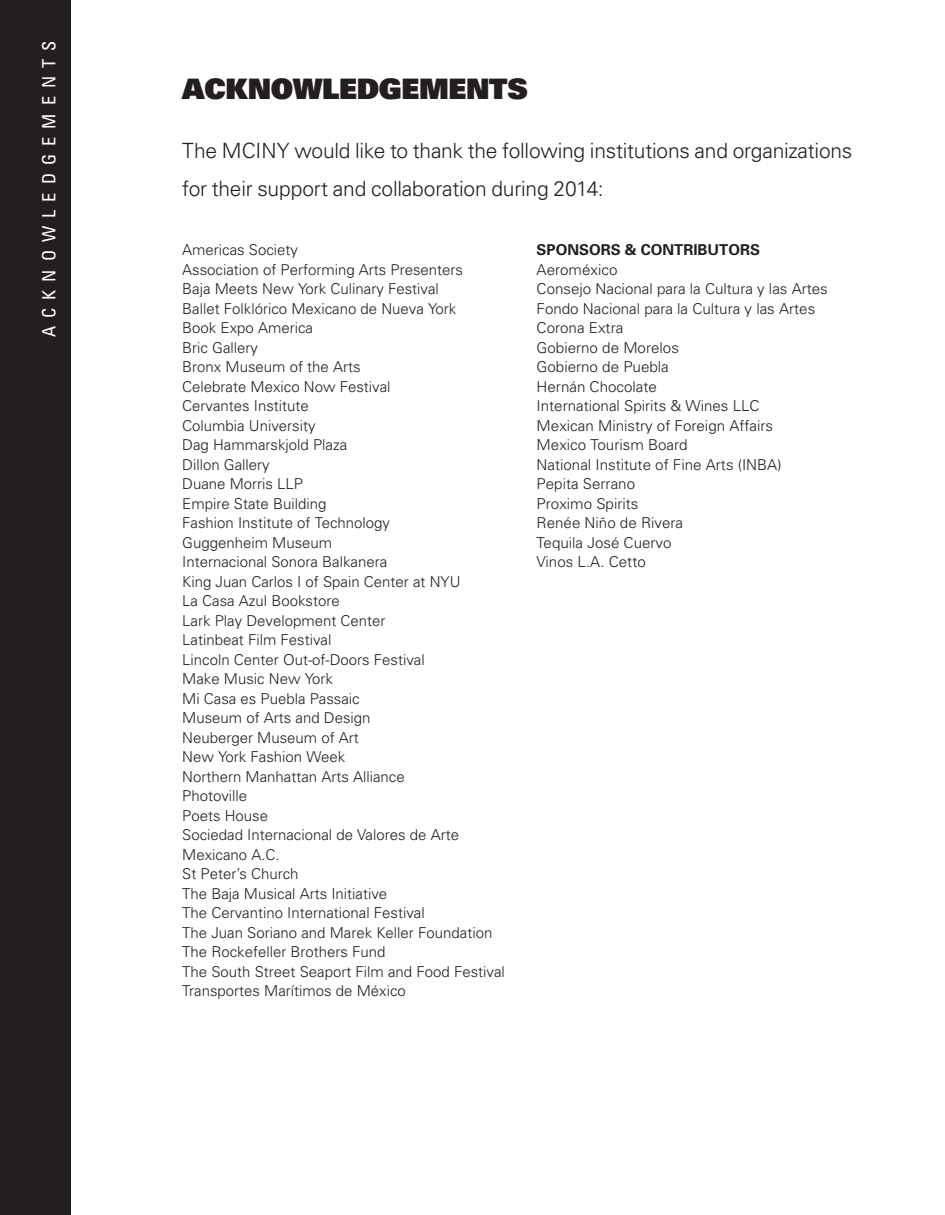
<style>
.page{position:relative;width:945px;height:1215px;background:#fff}
.page>*{position:absolute;margin:0;border:0;box-sizing:border-box;transform-origin:0 0}
.t1{font:900 28.2px "Univers";letter-spacing:-.01em;color:#231f20}
.t2{font:300 21px/39px "Univers";letter-spacing:-.01em;color:#231f20}
.t3{font:condensed 18.3px "Univers";letter-spacing:.44em;color:#fff}
.t4{font:300 15px/19.5px "Univers";color:#231f20}
.t5{font:700 15px "Univers";color:#231f20}
</style>
<div class="page">
<div style="left:0;top:0;width:70px;height:1215px;background:#231f20"></div>
<p class="t3" style="left:37px;top:337px;width:298px;rotate:-90deg">ACKNOWLEDGEMENTS</p>
<h1 class="t1" style="left:182px;top:70px;width:347px">ACKNOWLEDGEMENTS</h1>
<h2 class="t2" style="left:182px;top:130px;width:672px">The MCINY would like to thank the following institutions and organizations for their support and collaboration during 2014:</h2>
<p class="t4" style="left:182px;top:240px;width:324px">Americas Society<br>Association of Performing Arts Presenters<br>Baja Meets New York Culinary Festival<br>Ballet Folklórico Mexicano de Nueva York<br>Book Expo America<br>Bric Gallery<br>Bronx Museum of the Arts<br>Celebrate Mexico Now Festival<br>Cervantes Institute<br>Columbia University<br>Dag Hammarskjold Plaza<br>Dillon Gallery<br>Duane Morris LLP<br>Empire State Building<br>Fashion Institute of Technology<br>Guggenheim Museum<br>Internacional Sonora Balkanera<br>King Juan Carlos I of Spain Center at NYU<br>La Casa Azul Bookstore<br>Lark Play Development Center<br>Latinbeat Film Festival<br>Lincoln Center Out-of-Doors Festival<br>Make Music New York<br>Mi Casa es Puebla Passaic<br>Museum of Arts and Design<br>Neuberger Museum of Art<br>New York Fashion Week<br>Northern Manhattan Arts Alliance<br>Photoville<br>Poets House<br>Sociedad Internacional de Valores de Arte<br>Mexicano A.C.<br>St Peter’s Church<br>The Baja Musical Arts Initiative<br>The Cervantino International Festival<br>The Juan Soriano and Marek Keller Foundation<br>The Rockefeller Brothers Fund<br>The South Street Seaport Film and Food Festival<br>Transportes Marítimos de México</p>
<p class="t5" style="left:537px;top:240px;width:225px">SPONSORS &amp; CONTRIBUTORS</p>
<p class="t4" style="left:537px;top:259px;width:293px">Aeroméxico<br>Consejo Nacional para la Cultura y las Artes<br>Fondo Nacional para la Cultura y las Artes<br>Corona Extra<br>Gobierno de Morelos<br>Gobierno de Puebla<br>Hernán Chocolate<br>International Spirits &amp; Wines LLC<br>Mexican Ministry of Foreign Affairs<br>Mexico Tourism Board<br>National Institute of Fine Arts (INBA)<br>Pepita Serrano<br>Proximo Spirits<br>Renée Niño de Rivera<br>Tequila José Cuervo<br>Vinos L.A. Cetto</p>
</div>
